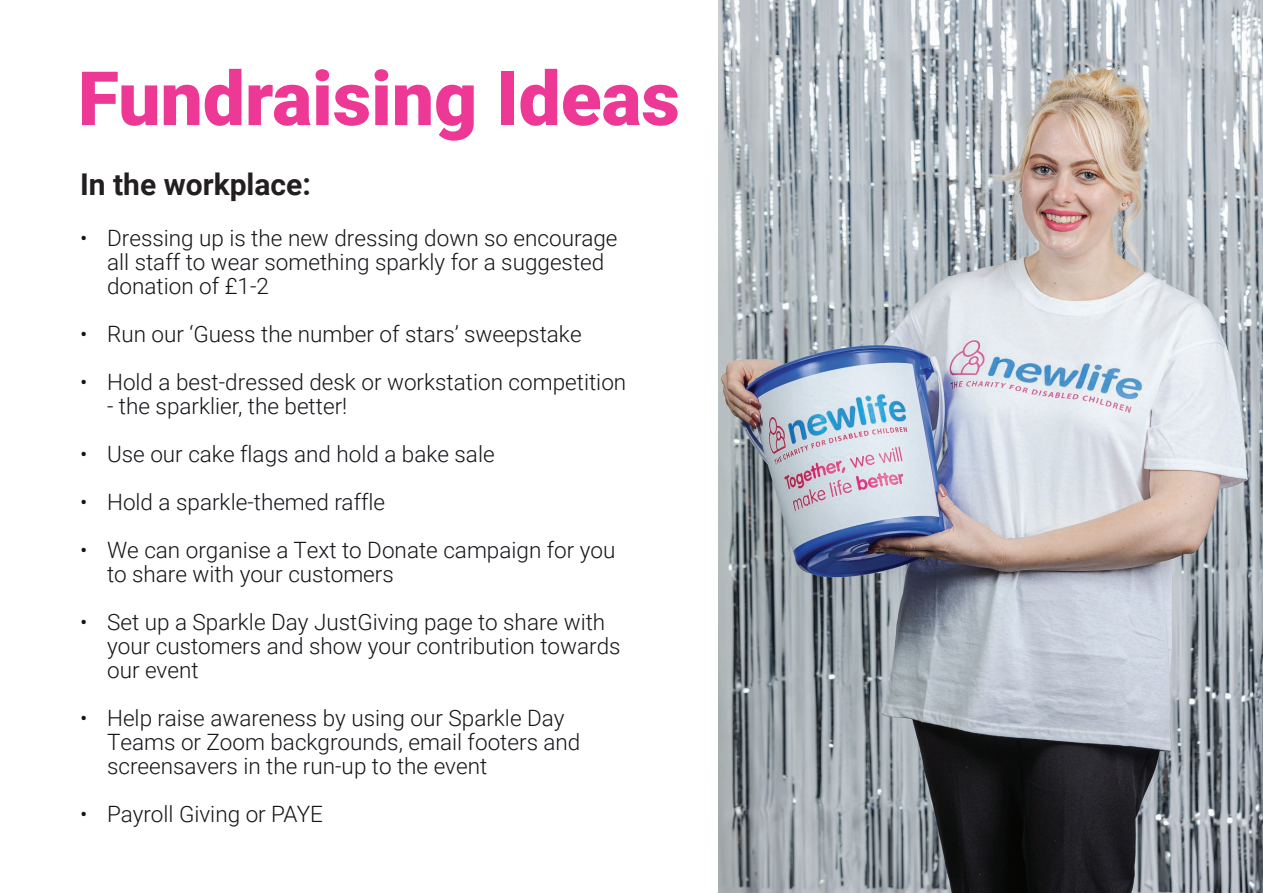
<style>
.page{position:relative;width:1263px;height:893px;background:#fff}
.page>*{position:absolute;margin:0;border:0;box-sizing:border-box;transform-origin:0 0}
.t1{font:900 75px "Roboto";color:#ed3896}
.t2{font:700 30px "Roboto";color:#231f20}
.t3{font:300 22.5px/24px "Roboto";color:#171419}
</style>
<div class="page">
<img style="left:718px;top:0;width:545px;height:893px">
<h1 class="t1" style="left:78px;top:46px;width:603px">Fundraising Ideas</h1>
<h2 class="t2" style="left:80px;top:163px;width:232px">In the workplace:</h2>
<p class="t3" style="left:107px;top:225px;width:512px;text-indent:-27px">• Dressing up is the new dressing down so encourage all staff to wear something sparkly for a suggested donation of £1-2</p>
<p class="t3" style="left:80px;top:321px;width:503px">• Run our ‘Guess the number of stars’ sweepstake</p>
<p class="t3" style="left:80px;top:369px;width:548px">• Hold a best-dressed desk or workstation competition</p>
<p class="t3" style="left:107px;top:393px;width:242px">- the sparklier, the better!</p>
<p class="t3" style="left:80px;top:441px;width:416px">• Use our cake flags and hold a bake sale</p>
<p class="t3" style="left:80px;top:489px;width:307px">• Hold a sparkle-themed raffle</p>
<p class="t3" style="left:107px;top:537px;width:510px;text-indent:-27px">• We can organise a Text to Donate campaign for you to share with your customers</p>
<p class="t3" style="left:107px;top:609px;width:515px;text-indent:-27px">• Set up a Sparkle Day JustGiving page to share with your customers and show your contribution towards our event</p>
<p class="t3" style="left:107px;top:705px;width:475px;text-indent:-27px">• Help raise awareness by using our Sparkle Day<br>Teams or Zoom backgrounds, email footers and screensavers in the run-up to the event</p>
<p class="t3" style="left:80px;top:801px;width:244px">• Payroll Giving or PAYE</p>
</div>
